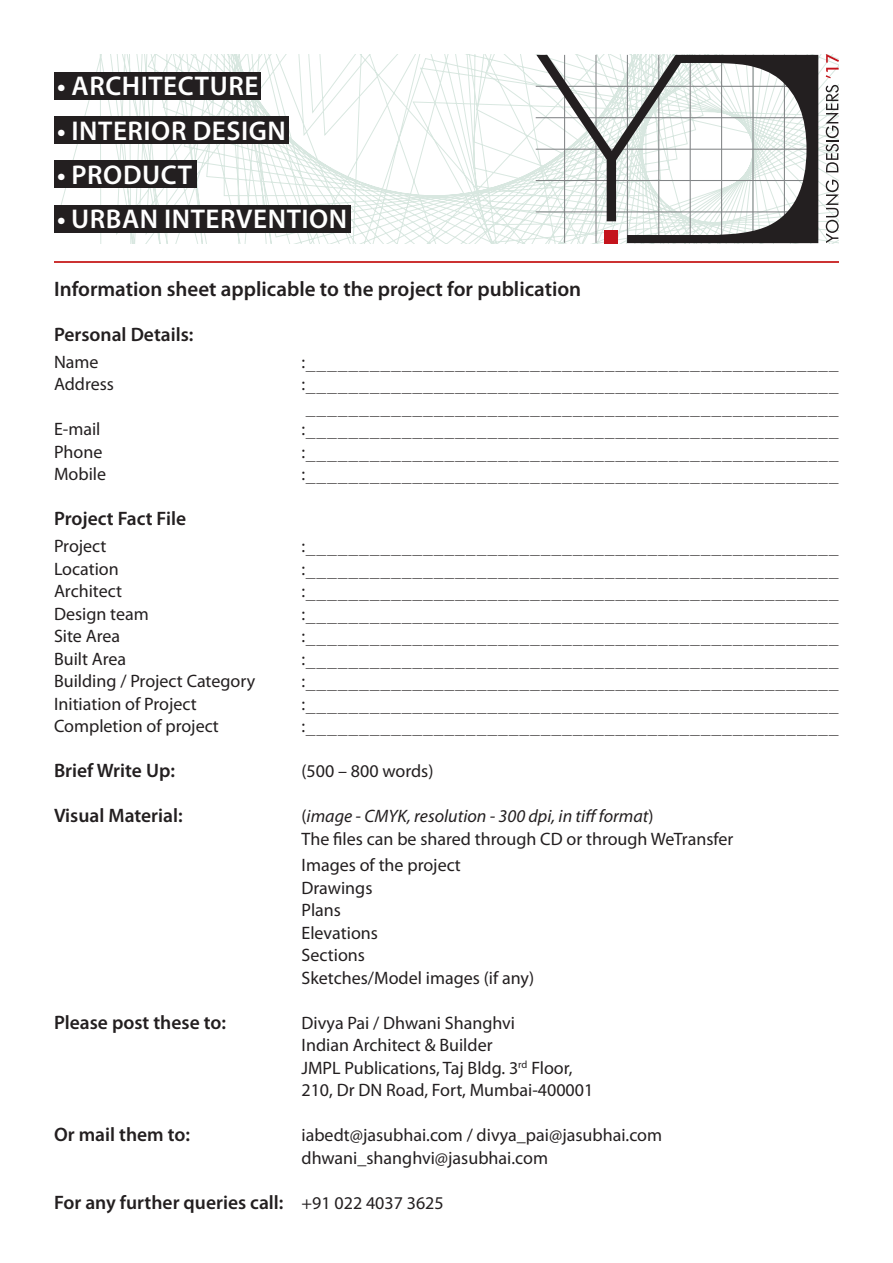
<style>
.page{position:relative;width:893px;height:1263px;background:#fff}
.page>*{position:absolute;margin:0;border:0;box-sizing:border-box;transform-origin:0 0}
.t1{font:600 27.15px "Myriad Pro";letter-spacing:.02em;color:#fff}
.t2{font:600 21px "Myriad Pro";color:#231f20}
.t3{font:600 19.5px "Myriad Pro";color:#231f20}
.t4{font:18px "Myriad Pro";color:#231f20}
.t5{font:italic 18px "Myriad Pro";color:#231f20}
.t6{font:10.5px "Myriad Pro";color:#231f20}
.s1{font-style:normal}
.s2{font-weight:400;font-size:18px}
</style>
<div class="page">
<svg style="left:61px;top:54px;width:778px;height:189px"></svg>
<hr style="left:54px;top:261px;width:785px;height:2px;background:#c33">
<div style="left:54px;top:72px;width:207px;height:28px;background:#231f20"></div>
<div style="left:54px;top:116px;width:234px;height:28px;background:#231f20"></div>
<div style="left:54px;top:205px;width:296px;height:28px;background:#231f20"></div>
<div style="left:54px;top:160px;width:143px;height:28px;background:#231f20"></div>
<svg style="left:825px;top:180px;width:14px;height:63px"></svg>
<svg style="left:825px;top:85px;width:14px;height:87px"></svg>
<svg style="left:536px;top:55px;width:282px;height:188px"></svg>
<svg style="left:826px;top:54px;width:13px;height:24px"></svg>
<p class="t1" style="left:57px;top:69px;width:203px">• ARCHITECTURE</p>
<p class="t1" style="left:57px;top:113px;width:230px">• INTERIOR DESIGN</p>
<p class="t1" style="left:57px;top:157px;width:137px">• PRODUCT</p>
<p class="t1" style="left:57px;top:202px;width:292px">• URBAN INTERVENTION</p>
<p class="t2" style="left:54px;top:276px;width:529px">Information sheet applicable to the project for publication</p>
<p class="t3" style="left:54px;top:322px;width:141px">Personal Details:</p>
<p class="t4" style="left:54px;top:351px;width:46px">Name</p>
<p class="t6" style="left:302px;top:364px;width:539px"><sup>:</sup>——————————————————————————————————————————————————</p>
<p class="t4" style="left:54px;top:373px;width:62px">Address</p>
<p class="t6" style="left:302px;top:386px;width:539px"><sup>:</sup>——————————————————————————————————————————————————</p>
<p class="t6" style="left:302px;top:409px;width:539px"><sup>:</sup>——————————————————————————————————————————————————</p>
<p class="t4" style="left:54px;top:418px;width:48px">E-mail</p>
<p class="t6" style="left:302px;top:431px;width:539px"><sup>:</sup>——————————————————————————————————————————————————</p>
<p class="t4" style="left:54px;top:441px;width:50px">Phone</p>
<p class="t6" style="left:302px;top:454px;width:539px"><sup>:</sup>——————————————————————————————————————————————————</p>
<p class="t4" style="left:54px;top:463px;width:54px">Mobile</p>
<p class="t6" style="left:302px;top:476px;width:539px"><sup>:</sup>——————————————————————————————————————————————————</p>
<p class="t3" style="left:54px;top:506px;width:134px">Project Fact File</p>
<p class="t4" style="left:54px;top:535px;width:54px">Project</p>
<p class="t6" style="left:302px;top:548px;width:539px"><sup>:</sup>——————————————————————————————————————————————————</p>
<p class="t4" style="left:54px;top:557px;width:66px">Location</p>
<p class="t6" style="left:302px;top:571px;width:539px"><sup>:</sup>——————————————————————————————————————————————————</p>
<p class="t4" style="left:54px;top:580px;width:70px">Architect</p>
<p class="t6" style="left:302px;top:593px;width:539px"><sup>:</sup>——————————————————————————————————————————————————</p>
<p class="t4" style="left:54px;top:602px;width:96px">Design team</p>
<p class="t6" style="left:302px;top:616px;width:539px"><sup>:</sup>——————————————————————————————————————————————————</p>
<p class="t4" style="left:54px;top:625px;width:68px">Site Area</p>
<p class="t6" style="left:302px;top:638px;width:539px"><sup>:</sup>——————————————————————————————————————————————————</p>
<p class="t4" style="left:54px;top:647px;width:74px">Built Area</p>
<p class="t6" style="left:302px;top:661px;width:539px"><sup>:</sup>——————————————————————————————————————————————————</p>
<p class="t4" style="left:54px;top:670px;width:203px">Building / Project Category</p>
<p class="t6" style="left:302px;top:683px;width:539px"><sup>:</sup>——————————————————————————————————————————————————</p>
<p class="t4" style="left:54px;top:692px;width:144px">Initiation of Project</p>
<p class="t6" style="left:302px;top:706px;width:539px"><sup>:</sup>——————————————————————————————————————————————————</p>
<p class="t4" style="left:54px;top:715px;width:166px">Completion of project</p>
<p class="t6" style="left:302px;top:728px;width:539px"><sup>:</sup>——————————————————————————————————————————————————</p>
<p class="t3" style="left:54px;top:758px;width:123px">Brief Write Up:</p>
<p class="t4" style="left:302px;top:760px;width:134px">(500 – 800 words)</p>
<p class="t3" style="left:54px;top:803px;width:130px">Visual Material:</p>
<p class="t5" style="left:301px;top:805px;width:354px"><span class="s1">(</span>image - CMYK, resolution - 300 dpi, in tiff format<span class="s1">)</span></p>
<p class="t4" style="left:302px;top:827px;width:433px">The files can be shared through CD or through WeTransfer</p>
<p class="t4" style="left:302px;top:854px;width:161px">Images of the project</p>
<p class="t4" style="left:302px;top:877px;width:72px">Drawings</p>
<p class="t4" style="left:302px;top:899px;width:41px">Plans</p>
<p class="t4" style="left:302px;top:922px;width:78px">Elevations</p>
<p class="t4" style="left:302px;top:944px;width:65px">Sections</p>
<p class="t4" style="left:302px;top:967px;width:234px">Sketches/Model images (if any)</p>
<p class="t3" style="left:54px;top:1010px;width:174px">Please post these to:</p>
<p class="t4" style="left:302px;top:1012px;width:215px">Divya Pai / Dhwani Shanghvi</p>
<p class="t4" style="left:302px;top:1034px;width:193px">Indian Architect &amp; Builder</p>
<p class="t4" style="left:302px;top:1057px;width:272px">JMPL Publications, Taj Bldg. 3<sup>rd</sup> Floor,</p>
<p class="t4" style="left:302px;top:1079px;width:293px">210, Dr DN Road, Fort, Mumbai-400001</p>
<p class="t3" style="left:54px;top:1122px;width:138px">Or mail them to:</p>
<p class="t4" style="left:301px;top:1124px;width:362px">iabedt@jasubhai.com / divya_pai@jasubhai.com</p>
<p class="t4" style="left:302px;top:1147px;width:248px">dhwani_shanghvi@jasubhai.com</p>
<p class="t3" style="left:54px;top:1190px;width:391px">For any further queries call: <span class="s2">+91 022 4037 3625</span></p>
</div>
